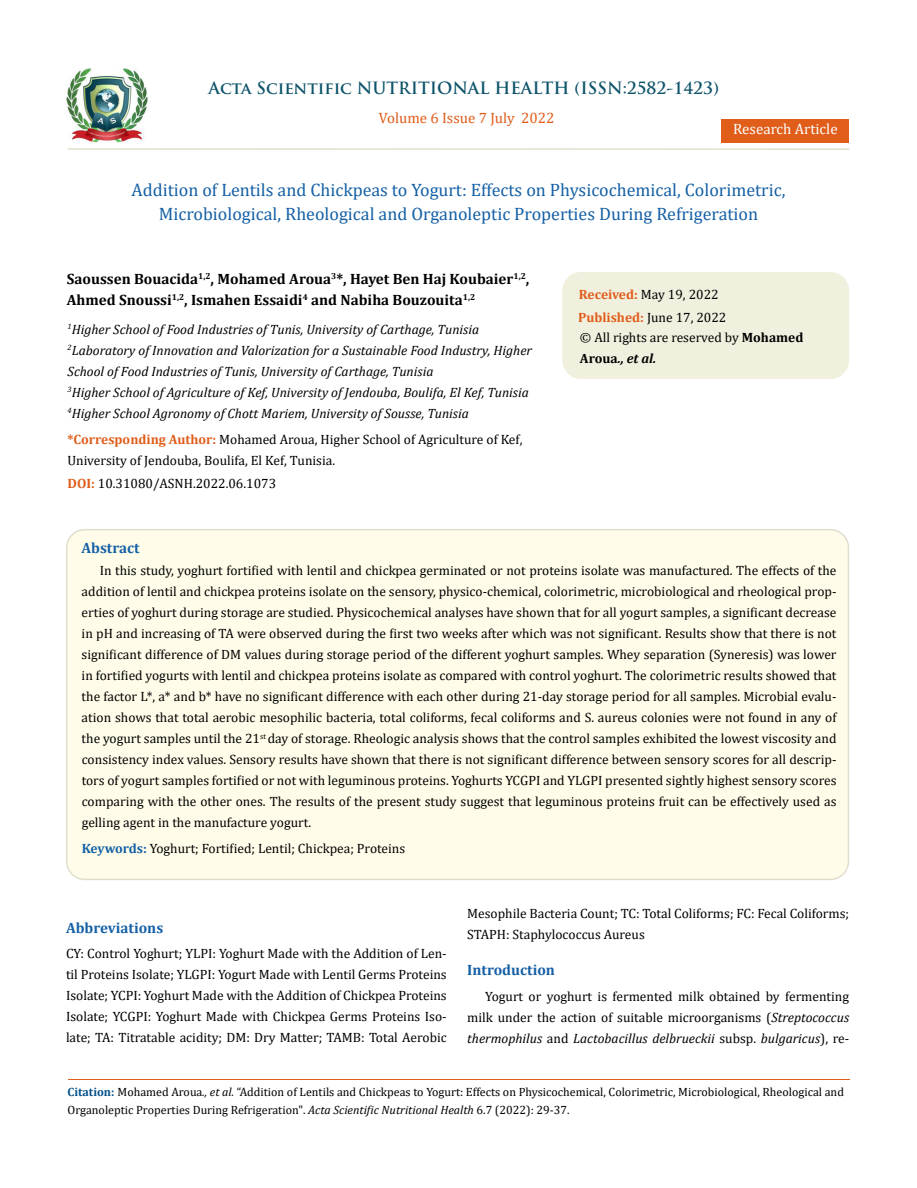
<style>
.page{position:relative;width:917px;height:1188px;background:#fff}
.page>*{position:absolute;margin:0;border:0;box-sizing:border-box;transform-origin:0 0}
.t1{font:18px/24px "Cambria";color:#1560a6;text-align:center}
.t2{font:700 16.5px "Trajan Pro";color:#0e546a}
.t3{font:700 15px/21px "Cambria";color:#000}
.t4{font:700 15px "Cambria";color:#1560a6}
.t5{font:15px "Cambria";color:#e05d1a}
.t6{font:15px "Cambria";color:#fff}
.t7{font:13.5px/21px "Cambria";color:#000}
.t8{font:italic 13.5px/21px "Cambria";color:#000}
.t9{font:12px/18px "Cambria";color:#000}
.s1{font-weight:700;color:#e05d1a}
.s2{font-weight:700}
.s3{font-weight:700;font-style:italic}
.s4{font-weight:700;color:#1560a6}
.s5{font-style:italic}
.s6{font-weight:700;color:#035089}
</style>
<div class="page">
<img style="left:67px;top:68px;width:80px;height:74px">
<div style="left:721px;top:119px;width:128px;height:23px;background:#e05d1a"></div>
<div style="left:563px;top:273px;width:285px;height:105px;background:#f1f0de;border-radius:18px"></div>
<div style="left:562px;top:272px;width:287px;height:107px;border:2px solid #f1f0de;border-radius:18px"></div>
<div style="left:67px;top:530px;width:781px;height:349px;background:#fffde9;border-radius:18px"></div>
<div style="left:66px;top:529px;width:783px;height:351px;border:2px solid #e0dfcd;border-radius:18px"></div>
<hr style="left:68px;top:1079px;width:781px;height:1px;background:#e05d1a">
<hr style="left:67px;top:148px;width:782px;height:2px;background:#e0dfcd">
<p class="t2" style="left:208px;top:77px;width:512px">Acta Scientific NUTRITIONAL HEALTH (ISSN:2582-1423)</p>
<p class="t5" style="left:379px;top:109px;width:177px">Volume 6 Issue 7 July 2022</p>
<p class="t6" style="left:733px;top:120px;width:106px">Research Article</p>
<h1 class="t1" style="left:132px;top:178px;width:655px">Addition of Lentils and Chickpeas to Yogurt: Effects on Physicochemical, Colorimetric,<br>Microbiological, Rheological and Organoleptic Properties During Refrigeration</h1>
<p class="t3" style="left:67px;top:268px;width:464px">Saoussen Bouacida<sup>1,2</sup>, Mohamed Aroua<sup>3</sup>*, Hayet Ben Haj Koubaier<sup>1,2</sup>,<br>Ahmed Snoussi<sup>1,2</sup>, Ismahen Essaidi<sup>4</sup> and Nabiha Bouzouita<sup>1,2</sup></p>
<p class="t8" style="left:67px;top:318px;width:466px"><sup>1</sup>Higher School of Food Industries of Tunis, University of Carthage, Tunisia <sup>2</sup>Laboratory of Innovation and Valorization for a Sustainable Food Industry, Higher School of Food Industries of Tunis, University of Carthage, Tunisia<br><sup>3</sup>Higher School of Agriculture of Kef, University of Jendouba, Boulifa, El Kef, Tunisia <sup>4</sup>Higher School Agronomy of Chott Mariem, University of Sousse, Tunisia</p>
<p class="t7" style="left:67px;top:429px;width:456px"><span class="s1">*Corresponding Author:</span> Mohamed Aroua, Higher School of Agriculture of Kef,<br>University of Jendouba, Boulifa, El Kef, Tunisia.</p>
<p class="t7" style="left:67px;top:473px;width:210px"><span class="s1">DOI:</span> 10.31080/ASNH.2022.06.1073</p>
<p class="t7" style="left:578px;top:283px;width:150px;line-height:23px"><span class="s1">Received:</span> May 19, 2022<br><span class="s1">Published:</span> June 17, 2022</p>
<p class="t7" style="left:580px;top:327px;width:225px">© All rights are reserved by <span class="s2">Mohamed<br>Aroua</span><span class="s3">., et al.</span></p>
<p class="t4" style="left:81px;top:537px;width:60px">Abstract</p>
<p class="t7" style="left:82px;top:560px;width:756px;text-align:justify;text-indent:18px">In this study, yoghurt fortified with lentil and chickpea germinated or not proteins isolate was manufactured. The effects of the addition of lentil and chickpea proteins isolate on the sensory, physico-chemical, colorimetric, microbiological and rheological prop&shy;erties of yoghurt during storage are studied. Physicochemical analyses have shown that for all yogurt samples, a significant decrease in pH and increasing of TA were observed during the first two weeks after which was not significant. Results show that there is not significant difference of DM values during storage period of the different yoghurt samples. Whey separation (Syneresis) was lower in fortified yogurts with lentil and chickpea proteins isolate as compared with control yoghurt. The colorimetric results showed that the factor L*, a* and b* have no significant difference with each other during 21-day storage period for all samples. Microbial evalu&shy;ation shows that total aerobic mesophilic bacteria, total coliforms, fecal coliforms and S. aureus colonies were not found in any of the yogurt samples until the 21<sup>st</sup> day of storage. Rheologic analysis shows that the control samples exhibited the lowest viscosity and consistency index values. Sensory results have shown that there is not significant difference between sensory scores for all descrip&shy;tors of yogurt samples fortified or not with leguminous proteins. Yoghurts YCGPI and YLGPI presented sightly highest sensory scores comparing with the other ones. The results of the present study suggest that leguminous proteins fruit can be effectively used as gelling agent in the manufacture yogurt.</p>
<p class="t7" style="left:82px;top:838px;width:325px"><span class="s4">Keywords:</span> Yoghurt; Fortified; Lentil; Chickpea; Proteins</p>
<p class="t4" style="left:66px;top:917px;width:99px">Abbreviations</p>
<p class="t7" style="left:66px;top:943px;width:382px;text-align:justify">CY: Control Yoghurt; YLPI: Yoghurt Made with the Addition of Len&shy;til Proteins Isolate; YLGPI: Yogurt Made with Lentil Germs Proteins Isolate; YCPI: Yoghurt Made with the Addition of Chickpea Proteins Isolate; YCGPI: Yoghurt Made with Chickpea Germs Proteins Iso&shy;late; TA: Titratable acidity; DM: Dry Matter; TAMB: Total Aerobic</p>
<p class="t7" style="left:467px;top:903px;width:383px">Mesophile Bacteria Count; TC: Total Coliforms; FC: Fecal Coliforms;<br>STAPH: Staphylococcus Aureus</p>
<p class="t4" style="left:467px;top:960px;width:89px">Introduction</p>
<p class="t7" style="left:467px;top:986px;width:383px;text-align:justify;text-indent:18px">Yogurt or yoghurt is fermented milk obtained by fermenting milk under the action of suitable microorganisms (<span class="s5">Streptococcus thermophilus</span> and <span class="s5">Lactobacillus delbrueckii</span> subsp. <span class="s5">bulgaricus</span>), re-</p>
<p class="t9" style="left:68px;top:1083px;width:778px"><span class="s6">Citation:</span> Mohamed Aroua<span class="s5">., et al.</span> “Addition of Lentils and Chickpeas to Yogurt: Effects on Physicochemical, Colorimetric, Microbiological, Rheological and<br>Organoleptic Properties During Refrigeration". <span class="s5">Acta Scientific Nutritional Health</span> 6.7 (2022): 29-37.</p>
</div>
